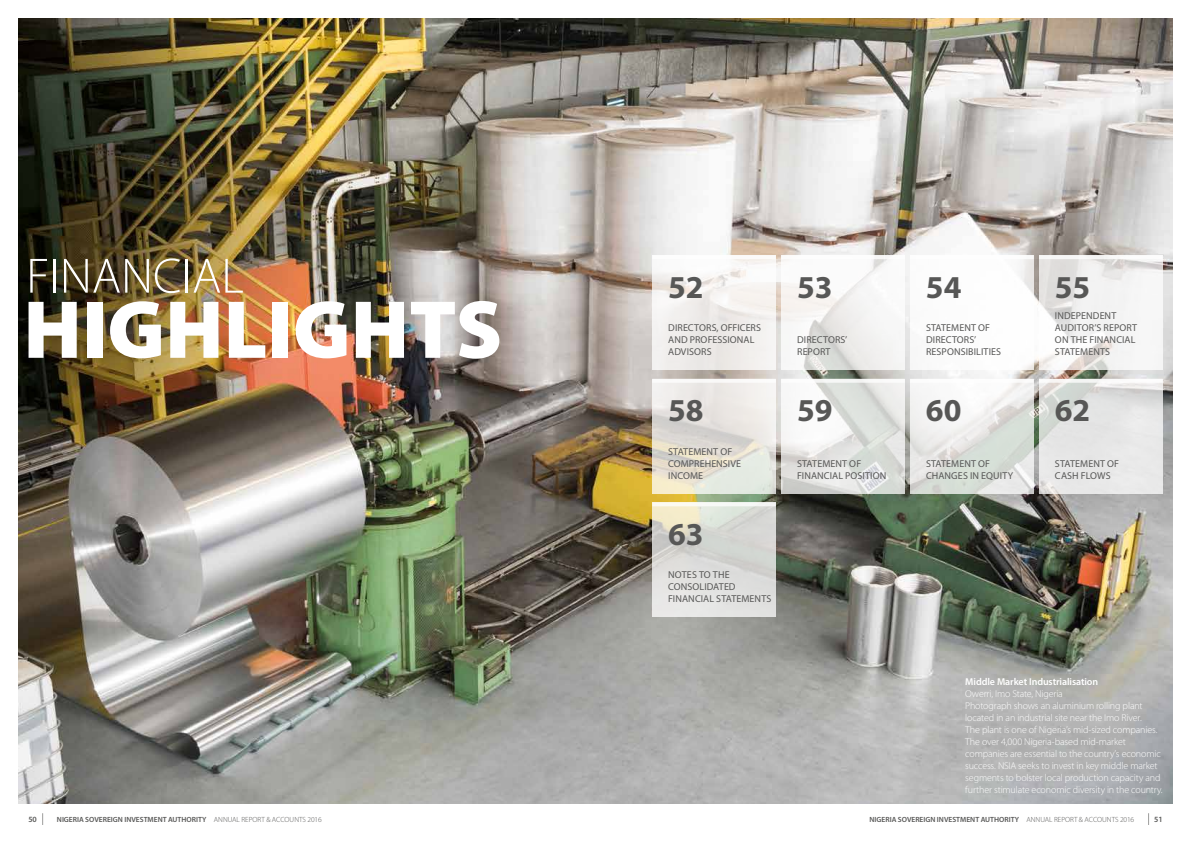
<style>
.page{position:relative;width:1191px;height:842px;background:#fff}
.page>*{position:absolute;margin:0;border:0;box-sizing:border-box;transform-origin:0 0}
.t1{font:900 83px "Myriad Pro";color:#fff}
.t2{font:300 50px "Myriad Pro";color:#fff}
.t3{font:700 32px "Myriad Pro";color:#575756}
.t4{font:300 10px/12px "Myriad Pro";letter-spacing:-.015em;color:#fff}
.t5{font:10px/12px "Myriad Pro";letter-spacing:.01em;color:#575756}
.t6{font:600 10px "Myriad Pro";letter-spacing:-.01em;color:#fff}
.t7{font:600 8px "Myriad Pro";color:#575756}
.t8{font:600 7.5px "Myriad Pro";color:#575756}
.s1{font-weight:300}
</style>
<div class="page">
<img style="left:18px;top:18px;width:1154px;height:786px">
<svg style="left:42px;top:813px;width:1px;height:12px"></svg>
<svg style="left:1148px;top:813px;width:1px;height:12px"></svg>
<div style="left:910px;top:255px;width:123px;height:115px;background:#fff"></div>
<svg style="left:781px;top:259px;width:123px;height:111px;fill:#f7f5f4"></svg>
<svg style="left:652px;top:259px;width:124px;height:111px;fill:#f2f0ee"></svg>
<svg style="left:652px;top:506px;width:124px;height:111px;background:#dcdcd7"></svg>
<svg style="left:781px;top:383px;width:123px;height:110px"></svg>
<svg style="left:652px;top:383px;width:124px;height:110px;background:#e6e3db"></svg>
<svg style="left:1039px;top:259px;width:123px;height:111px;fill:#f3f3f3"></svg>
<svg style="left:910px;top:383px;width:123px;height:110px"></svg>
<svg style="left:1039px;top:383px;width:123px;height:110px;background:#e3e4e3"></svg>
<hr style="left:781px;top:255px;width:123px;height:4px;background:#fff">
<hr style="left:652px;top:255px;width:124px;height:4px;background:#fff">
<svg style="left:652px;top:502px;width:124px;height:4px"></svg>
<hr style="left:781px;top:379px;width:123px;height:4px;background:#f8f8f8">
<hr style="left:652px;top:379px;width:124px;height:4px;background:#fff">
<hr style="left:1039px;top:255px;width:123px;height:4px;background:#f8f7f7">
<hr style="left:910px;top:379px;width:123px;height:4px;background:#fff">
<hr style="left:1039px;top:379px;width:123px;height:4px;background:#fff">
<h2 class="t2" style="left:26px;top:246px;width:219px">FINANCIAL</h2>
<h1 class="t1" style="left:23px;top:274px;width:480px">HIGHLIGHTS</h1>
<h3 class="t3" style="left:668px;top:266px;width:37px">52</h3>
<h3 class="t3" style="left:797px;top:266px;width:37px">53</h3>
<h3 class="t3" style="left:926px;top:266px;width:37px">54</h3>
<p class="t5" style="left:668px;top:322px;width:94px">DIRECTORS, OFFICERS<br>AND PROFESSIONAL<br>ADVISORS</p>
<p class="t5" style="left:797px;top:334px;width:52px">DIRECTORS’<br>REPORT</p>
<p class="t5" style="left:926px;top:322px;width:77px">STATEMENT OF<br>DIRECTORS’<br>RESPONSIBILITIES</p>
<h3 class="t3" style="left:1054px;top:266px;width:37px">55</h3>
<p class="t5" style="left:1055px;top:310px;width:84px">INDEPENDENT<br>AUDITOR’S REPORT<br>ON THE FINANCIAL<br>STATEMENTS</p>
<h3 class="t3" style="left:668px;top:389px;width:37px">58</h3>
<h3 class="t3" style="left:797px;top:389px;width:37px">59</h3>
<p class="t5" style="left:668px;top:445px;width:74px">STATEMENT OF<br>COMPREHENSIVE<br>INCOME</p>
<h3 class="t3" style="left:668px;top:513px;width:37px">63</h3>
<p class="t5" style="left:668px;top:569px;width:105px">NOTES TO THE<br>CONSOLIDATED<br>FINANCIAL STATEMENTS</p>
<p class="t5" style="left:797px;top:457px;width:91px">STATEMENT OF<br>FINANCIAL POSITION</p>
<h3 class="t3" style="left:926px;top:389px;width:37px">60</h3>
<h3 class="t3" style="left:1054px;top:389px;width:37px">62</h3>
<p class="t5" style="left:926px;top:457px;width:89px">STATEMENT OF<br>CHANGES IN EQUITY</p>
<p class="t5" style="left:1055px;top:457px;width:66px">STATEMENT OF<br>CASH FLOWS</p>
<p class="t6" style="left:965px;top:675px;width:134px">Middle Market Industrialisation</p>
<p class="t4" style="left:965px;top:688px;width:199px">Owerri, Imo State, Nigeria<br>Photograph shows an aluminium rolling plant located in an industrial site near the Imo River.<br>The plant is one of Nigeria’s mid-sized companies.<br>The over 4,000 Nigeria-based mid-market companies are essential to the country’s economic success. NSIA seeks to invest in key middle market segments to bolster local production capacity and further stimulate economic diversity in the country.</p>
<p class="t7" style="left:28px;top:814px;width:10px">50</p>
<p class="t8" style="left:57px;top:815px;width:266px">NIGERIA SOVEREIGN INVESTMENT AUTHORITY <span class="s1">ANNUAL REPORT &amp; ACCOUNTS 2016</span></p>
<p class="t8" style="left:869px;top:815px;width:266px">NIGERIA SOVEREIGN INVESTMENT AUTHORITY <span class="s1">ANNUAL REPORT &amp; ACCOUNTS 2016</span></p>
<p class="t7" style="left:1154px;top:814px;width:10px">51</p>
</div>
